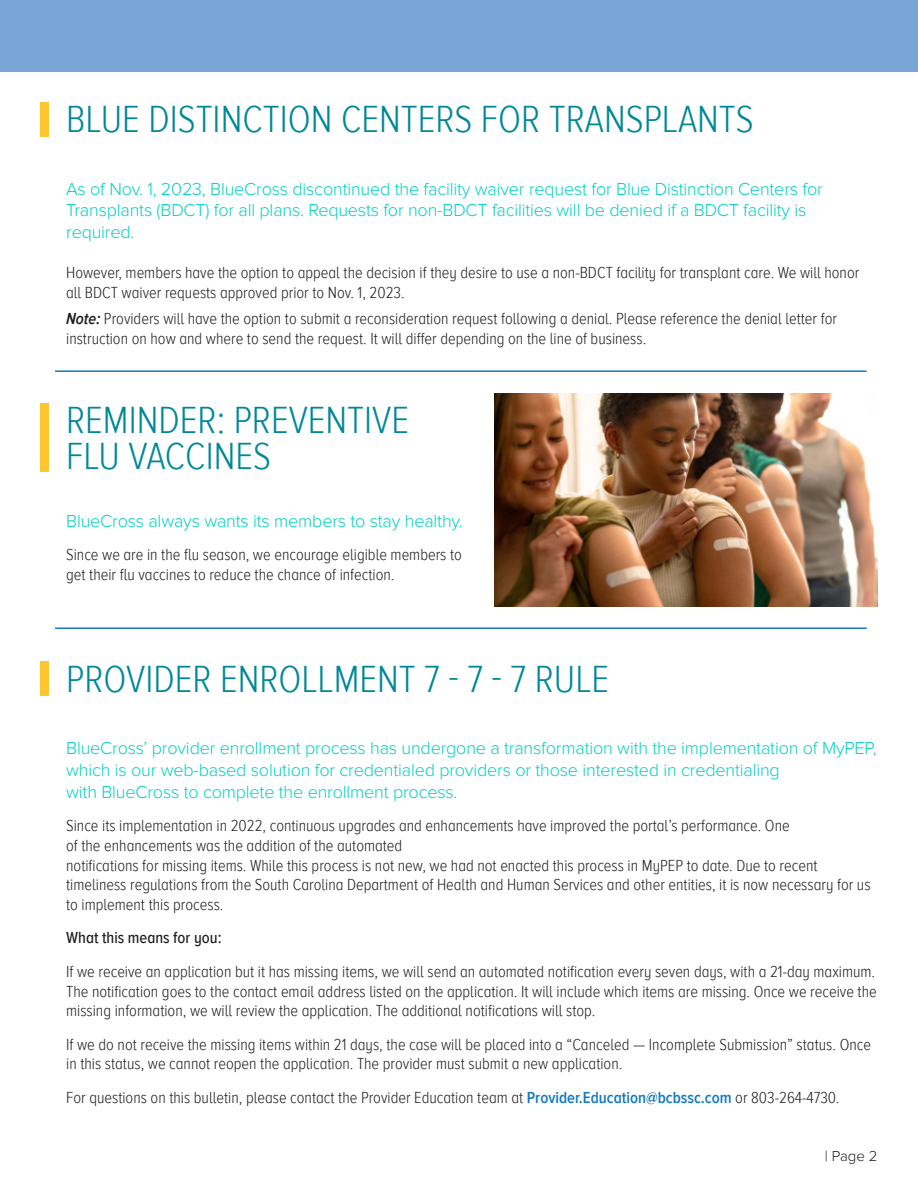
<style>
.page{position:relative;width:918px;height:1188px;background:#fff}
.page>*{position:absolute;margin:0;border:0;box-sizing:border-box;transform-origin:0 0}
.t1{font:300 39px/36px "Proxima Nova A Cond";color:#008897}
.t2{font:300 18px/21.6px "Proxima Nova";letter-spacing:-.01em;color:#00d1c2}
.t3{font:300 16.5px/19.8px "Proxima Nova A Cond";color:#231f20}
.t4{font:500 16.5px "Proxima Nova A Cond";color:#231f20}
.t5{font:300 15px "Proxima Nova";color:#231f20}
.s1{font-weight:600;font-style:italic}
.s2{font-weight:600;color:#127ac0}
</style>
<div class="page">
<div style="left:0;top:0;width:918px;height:72px;background:#7aa5d7"></div>
<div style="left:40px;top:102px;width:9px;height:34px;background:#fec52e"></div>
<div style="left:40px;top:662px;width:9px;height:34px;background:#fec52e"></div>
<img style="left:494px;top:393px;width:384px;height:214px">
<div style="left:40px;top:403px;width:9px;height:68px;background:#fec52e"></div>
<hr style="left:55px;top:370px;width:812px;height:2px;background:#127ac0">
<hr style="left:55px;top:627px;width:812px;height:2px;background:#127ac0">
<h1 class="t1" style="left:66px;top:102px;width:689px">BLUE DISTINCTION CENTERS FOR TRANSPLANTS</h1>
<p class="t2" style="left:66px;top:178px;width:758px">As of Nov. 1, 2023, BlueCross discontinued the facility waiver request for Blue Distinction Centers for<br>Transplants (BDCT) for all plans. Requests for non-BDCT facilities will be denied if a BDCT facility is required.</p>
<p class="t3" style="left:66px;top:263px;width:795px">However, members have the option to appeal the decision if they desire to use a non-BDCT facility for transplant care. We will honor all BDCT waiver requests approved prior to Nov. 1, 2023.</p>
<p class="t3" style="left:66px;top:309px;width:772px"><span class="s1">Note:</span> Providers will have the option to submit a reconsideration request following a denial. Please reference the denial letter for instruction on how and where to send the request. It will differ depending on the line of business.</p>
<h1 class="t1" style="left:66px;top:403px;width:344px">REMINDER: PREVENTIVE<br>FLU VACCINES</h1>
<p class="t2" style="left:66px;top:510px;width:398px">BlueCross always wants its members to stay healthy.</p>
<p class="t3" style="left:66px;top:545px;width:397px">Since we are in the flu season, we encourage eligible members to get their flu vaccines to reduce the chance of infection.</p>
<h1 class="t1" style="left:66px;top:662px;width:544px">PROVIDER ENROLLMENT 7 - 7 - 7 RULE</h1>
<p class="t2" style="left:66px;top:738px;width:812px">BlueCross’ provider enrollment process has undergone a transformation with the implementation of MyPEP, which is our web-based solution for credentialed providers or those interested in credentialing<br>with BlueCross to complete the enrollment process.</p>
<p class="t3" style="left:66px;top:816px;width:806px">Since its implementation in 2022, continuous upgrades and enhancements have improved the portal’s performance. One<br>of the enhancements was the addition of the automated<br>notifications for missing items. While this process is not new, we had not enacted this process in MyPEP to date. Due to recent timeliness regulations from the South Carolina Department of Health and Human Services and other entities, it is now necessary for us to implement this process.</p>
<p class="t4" style="left:66px;top:929px;width:157px">What this means for you:</p>
<p class="t3" style="left:66px;top:962px;width:812px;text-align:justify">If we receive an application but it has missing items, we will send an automated notification every seven days, with a 21-day maximum.<br>The notification goes to the contact email address listed on the application. It will include which items are missing. Once we receive the missing information, we will review the application. The additional notifications will stop.</p>
<p class="t3" style="left:66px;top:1035px;width:806px">If we do not receive the missing items within 21 days, the case will be placed into a “Canceled — Incomplete Submission” status. Once in this status, we cannot reopen the application. The provider must submit a new application.</p>
<p class="t3" style="left:66px;top:1088px;width:775px">For questions on this bulletin, please contact the Provider Education team at <span class="s2">Provider.Education@bcbssc.com</span> or 803-264-4730.</p>
<p class="t5" style="left:825px;top:1148px;width:54px">| Page 2</p>
</div>
